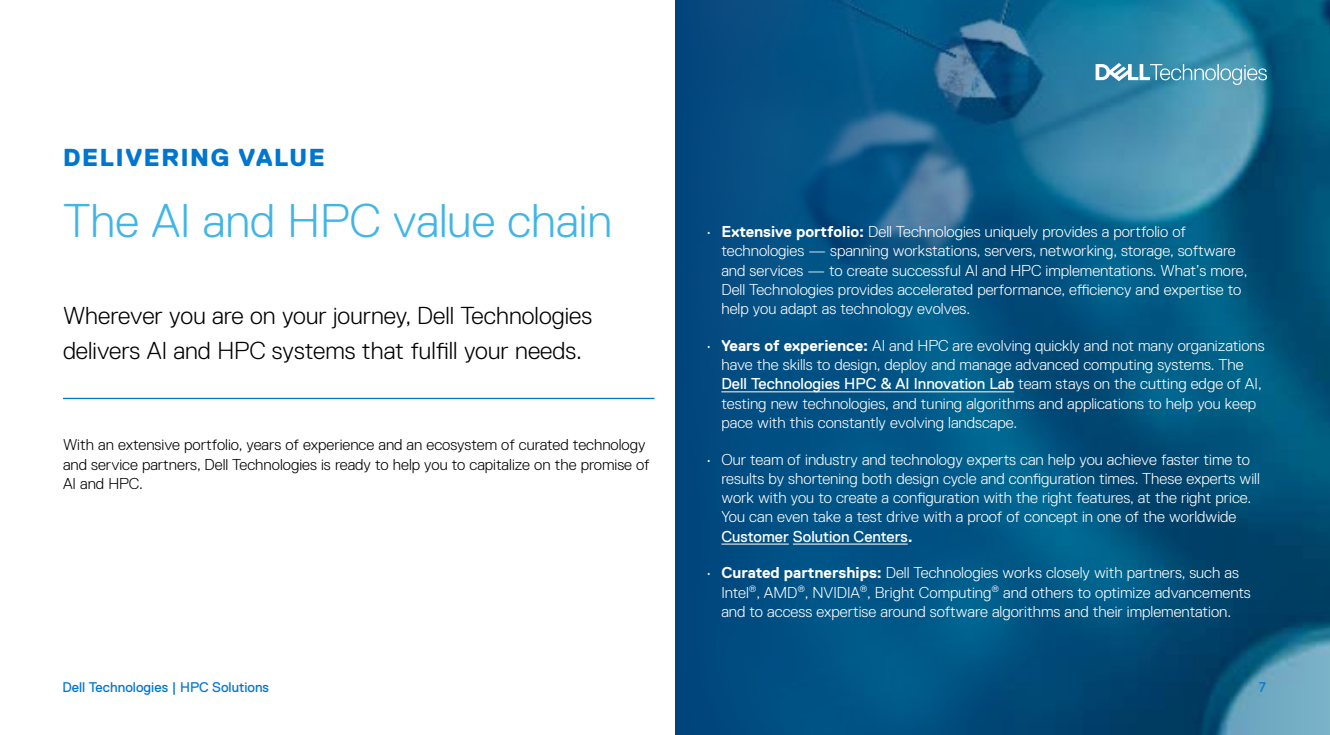
<style>
.page{position:relative;width:1330px;height:735px;background:#fff}
.page>*{position:absolute;margin:0;border:0;box-sizing:border-box;transform-origin:0 0}
.t1{font:300 47.25px "Dell Replica";color:#41b6e6}
.t2{font:300 24.5px/35px "Dell Replica";color:#000}
.t3{font:800 24.5px "Dell Replica";letter-spacing:.07em;color:#0076ce}
.t4{font:300 15.75px/19.2px "Dell Replica";color:#fff}
.t5{font:300 15.75px/19.2px "Dell Replica";color:#000}
.t6{font:14px "Dell Replica";color:#0076ce}
.s1{font-weight:700}
.s2{font-weight:400}
</style>
<div class="page">
<svg style="left:676px;top:0;width:654px;height:735px;background:#0a5985"></svg>
<hr style="left:63px;top:398px;width:591px;height:1px;background:#0076ce">
<hr style="left:721px;top:392px;width:293px;height:1px;background:#fff">
<hr style="left:721px;top:544px;width:68px;height:1px;background:#fff">
<hr style="left:793px;top:544px;width:115px;height:1px;background:#fff">
<svg style="left:1096px;top:63px;width:171px;height:22px;background:#6aa9c0"></svg>
<h2 class="t3" style="left:63px;top:144px;width:263px">DELIVERING VALUE</h2>
<h1 class="t1" style="left:63px;top:194px;width:551px">The AI and HPC value chain</h1>
<h2 class="t2" style="left:63px;top:298px;width:531px">Wherever you are on your journey, Dell Technologies delivers AI and HPC systems that fulfill your needs.</h2>
<p class="t5" style="left:63px;top:435px;width:588px">With an extensive portfolio, years of experience and an ecosystem of curated technology and service partners, Dell Technologies is ready to help you to capitalize on the promise of<br>AI and HPC.</p>
<p class="t4" style="left:721px;top:222px;width:528px;text-indent:-16px">• <span class="s1">Extensive portfolio:</span> Dell Technologies uniquely provides a portfolio of technologies — spanning workstations, servers, networking, storage, software and services — to create successful AI and HPC implementations. What’s more, Dell Technologies provides accelerated performance, efficiency and expertise to help you adapt as technology evolves.</p>
<p class="t4" style="left:721px;top:336px;width:545px;text-indent:-16px">• <span class="s1">Years of experience:</span> AI and HPC are evolving quickly and not many organizations have the skills to design, deploy and manage advanced computing systems. The <span class="s2">Dell Technologies HPC &amp; AI Innovation Lab</span> team stays on the cutting edge of AI, testing new technologies, and tuning algorithms and applications to help you keep pace with this constantly evolving landscape.</p>
<p class="t4" style="left:721px;top:450px;width:540px;text-indent:-16px">• Our team of industry and technology experts can help you achieve faster time to results by shortening both design cycle and configuration times. These experts will work with you to create a configuration with the right features, at the right price.<br>You can even take a test drive with a proof of concept in one of the worldwide <span class="s2">Customer Solution Centers</span><span class="s1">.</span></p>
<p class="t4" style="left:721px;top:563px;width:531px;text-indent:-16px">• <span class="s1">Curated partnerships:</span> Dell Technologies works closely with partners, such as<br>Intel<sup>®</sup>, AMD<sup>®</sup>, NVIDIA<sup>®</sup>, Bright Computing<sup>®</sup> and others to optimize advancements and to access expertise around software algorithms and their implementation.</p>
<p class="t6" style="left:63px;top:679px;width:208px">Dell Technologies | HPC Solutions</p>
<p class="t6" style="left:1259px;top:679px;width:9px">7</p>
</div>
